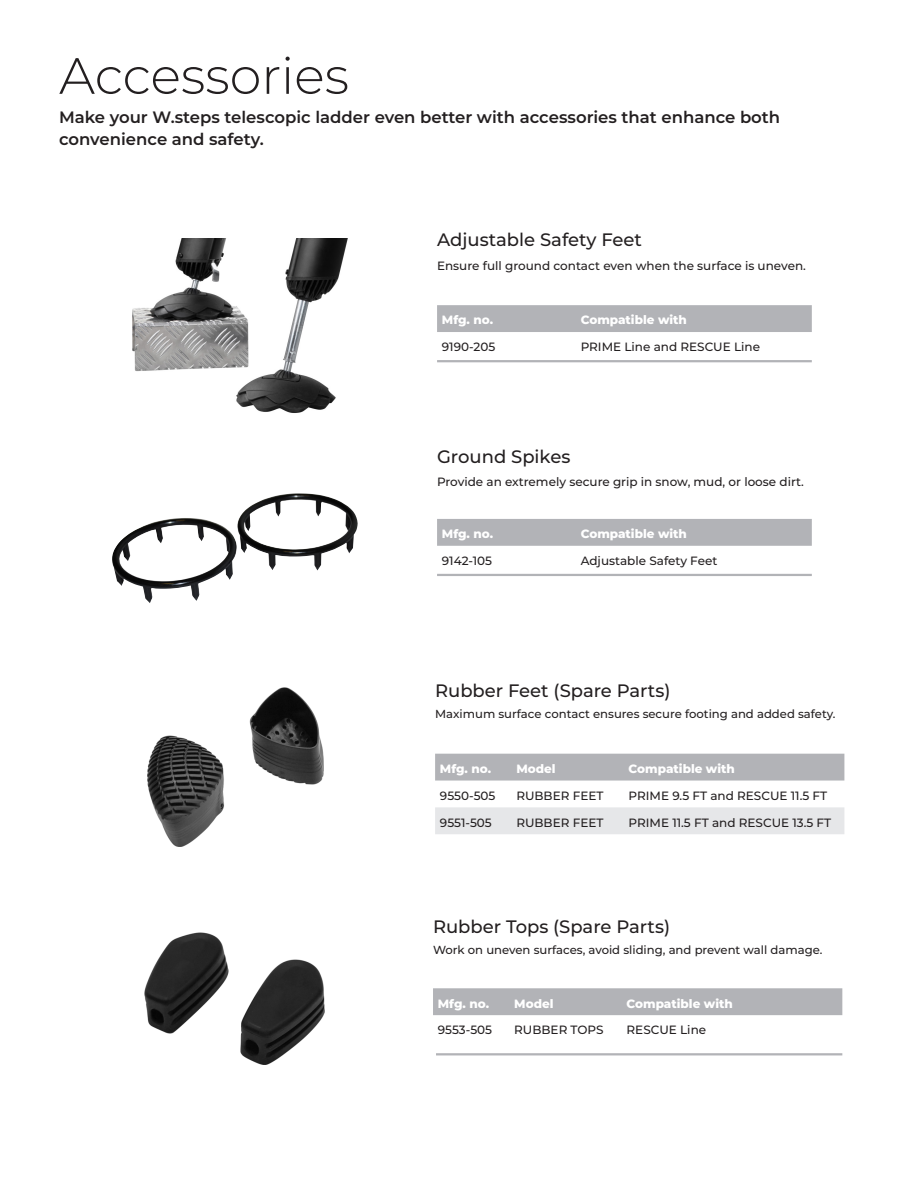
<style>
.page{position:relative;width:918px;height:1188px;background:#fff}
.page>*{position:absolute;margin:0;border:0;box-sizing:border-box;transform-origin:0 0}
.t1{font:300 51px "Montserrat";color:#231f20}
.t2{font:500 18px "Montserrat";color:#231f20}
.t3{font:600 16.5px/22.5px "Montserrat";color:#231f20}
.Tabell{font:500 12px "Montserrat";color:#231f20}
.Infotext{font:500 12px "Montserrat";color:#231f20}
.Tabell-2{font:800 12px "Montserrat";color:#fff}
.t4{font:500 11.7px "Montserrat";color:#231f20}
</style>
<div class="page">
<img style="left:132px;top:239px;width:306px;height:174px">
<div style="left:437px;top:305px;width:375px;height:27px;background:#b2b3b7"></div>
<hr style="left:437px;top:360px;width:375px;height:2px;background:#b2b3b7">
<img style="left:112px;top:493px;width:246px;height:110px">
<div style="left:437px;top:519px;width:375px;height:27px;background:#b2b3b7"></div>
<hr style="left:437px;top:574px;width:375px;height:2px;background:#b2b3b7">
<img style="left:148px;top:687px;width:175px;height:160px">
<div style="left:435px;top:754px;width:409px;height:27px;background:#b2b3b7"></div>
<div style="left:435px;top:807px;width:409px;height:27px;background:#e6e7e9"></div>
<div style="left:433px;top:988px;width:409px;height:27px;background:#b2b3b7"></div>
<hr style="left:436px;top:1053px;width:406px;height:2px;background:#b2b3b7">
<img style="left:145px;top:933px;width:180px;height:132px">
<p class="t1" style="left:59px;top:41px;width:291px">Accessories</p>
<p class="t3" style="left:59px;top:105px;width:723px">Make your W.steps telescopic ladder even better with accessories that enhance both convenience and safety.</p>
<h3 class="t2" style="left:437px;top:227px;width:207px">Adjustable Safety Feet</h3>
<p class="Infotext" style="left:437px;top:257px;width:370px">Ensure full ground contact even when the surface is uneven.</p>
<p class="Tabell-2" style="left:442px;top:311px;width:53px">Mfg. no.</p>
<p class="Tabell-2" style="left:581px;top:311px;width:108px">Compatible with</p>
<p class="Tabell" style="left:442px;top:339px;width:55px">9190-205</p>
<p class="Tabell" style="left:581px;top:339px;width:181px">PRIME Line and RESCUE Line</p>
<h3 class="t2" style="left:437px;top:444px;width:135px">Ground Spikes</h3>
<p class="Infotext" style="left:437px;top:473px;width:368px">Provide an extremely secure grip in snow, mud, or loose dirt.</p>
<p class="Tabell-2" style="left:442px;top:525px;width:53px">Mfg. no.</p>
<p class="Tabell-2" style="left:581px;top:525px;width:108px">Compatible with</p>
<p class="Tabell" style="left:442px;top:552px;width:52px">9142-105</p>
<p class="Tabell" style="left:581px;top:552px;width:138px">Adjustable Safety Feet</p>
<h3 class="t2" style="left:435px;top:678px;width:237px">Rubber Feet (Spare Parts)</h3>
<h3 class="t4" style="left:435px;top:706px;width:402px">Maximum surface contact ensures secure footing and added safety.</h3>
<p class="Tabell-2" style="left:440px;top:760px;width:53px">Mfg. no.</p>
<p class="Tabell-2" style="left:516px;top:760px;width:41px">Model</p>
<p class="Tabell-2" style="left:629px;top:760px;width:108px">Compatible with</p>
<p class="Tabell" style="left:440px;top:787px;width:57px">9550-505</p>
<p class="Tabell" style="left:516px;top:787px;width:89px">RUBBER FEET</p>
<p class="Tabell" style="left:629px;top:787px;width:200px">PRIME 9.5 FT and RESCUE 11.5 FT</p>
<p class="Tabell" style="left:440px;top:814px;width:53px">9551-505</p>
<p class="Tabell" style="left:516px;top:814px;width:89px">RUBBER FEET</p>
<p class="Tabell" style="left:629px;top:814px;width:204px">PRIME 11.5 FT and RESCUE 13.5 FT</p>
<h3 class="t2" style="left:433px;top:914px;width:239px">Rubber Tops (Spare Parts)</h3>
<h3 class="t4" style="left:433px;top:942px;width:391px">Work on uneven surfaces, avoid sliding, and prevent wall damage.</h3>
<p class="Tabell-2" style="left:438px;top:994px;width:53px">Mfg. no.</p>
<p class="Tabell-2" style="left:514px;top:994px;width:41px">Model</p>
<p class="Tabell-2" style="left:627px;top:994px;width:108px">Compatible with</p>
<p class="Tabell" style="left:438px;top:1022px;width:56px">9553-505</p>
<p class="Tabell" style="left:514px;top:1022px;width:91px">RUBBER TOPS</p>
<p class="Tabell" style="left:627px;top:1022px;width:81px">RESCUE Line</p>
</div>
